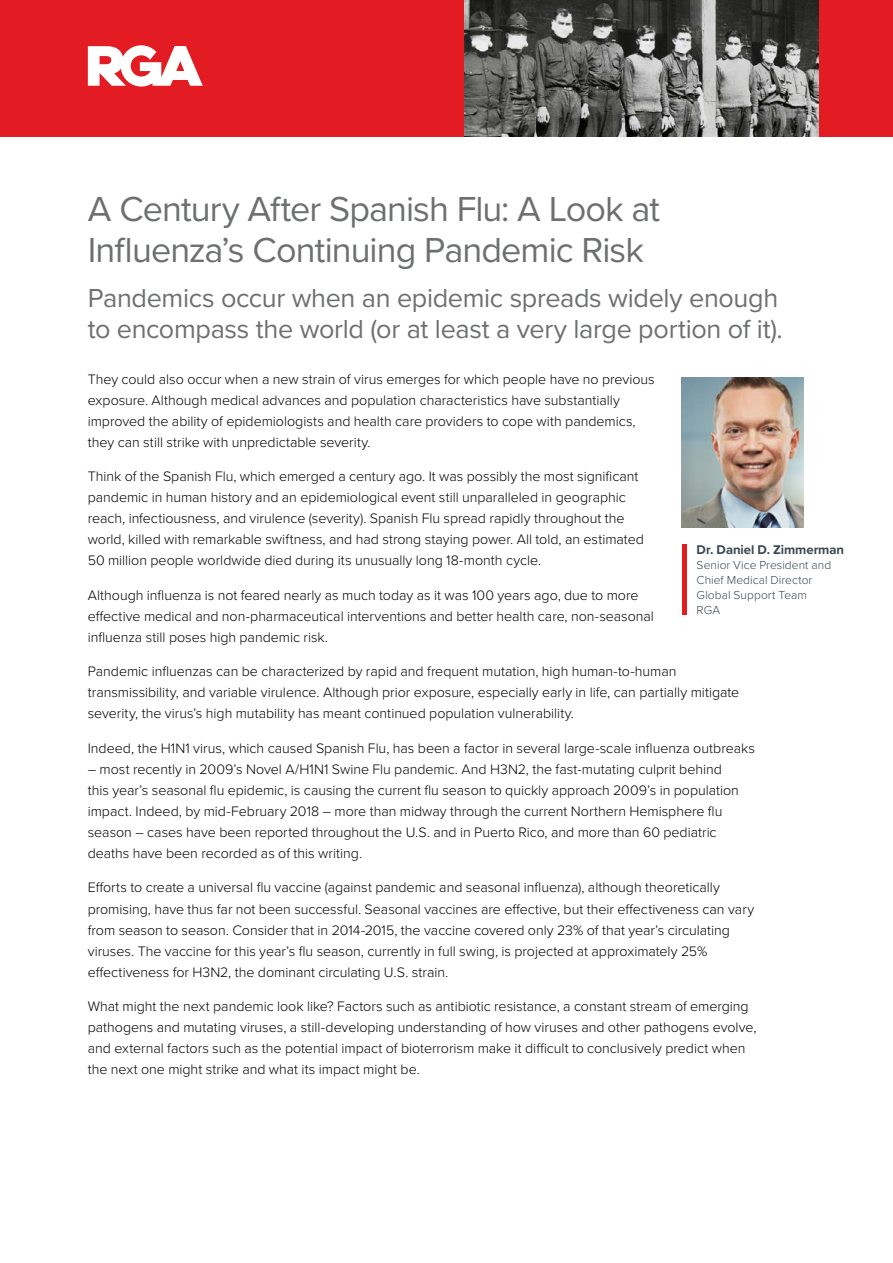
<style>
.page{position:relative;width:893px;height:1263px;background:#fff}
.page>*{position:absolute;margin:0;border:0;box-sizing:border-box;transform-origin:0 0}
.t1{font:36px/40.5px "Proxima Nova";letter-spacing:-.025em;color:#6e7070}
.t2{font:27px/31.5px "Proxima Nova";letter-spacing:-.015em;color:#6e7070}
.t3{font:300 14.25px/21px "Proxima Nova";letter-spacing:-.005em;color:#000}
.t4{font:700 13.2px "Proxima Nova";color:#39474f}
.t5{font:300 12px/15px "Proxima Nova";letter-spacing:.005em;color:#39474f}
</style>
<div class="page">
<div style="left:0;top:0;width:468px;height:136px;background:#e31b23"></div>
<div style="left:805px;top:0;width:88px;height:136px;background:#e31b23"></div>
<svg style="left:88px;top:45px;width:115px;height:42px"></svg>
<hr style="left:682px;top:544px;width:4px;height:71px;background:#e31b23">
<img style="left:682px;top:377px;width:121px;height:150px">
<img style="left:465px;top:0;width:353px;height:136px">
<h1 class="t1" style="left:88px;top:187px;width:574px">A Century After Spanish Flu: A Look at<br>Influenza’s Continuing Pandemic Risk</h1>
<h2 class="t2" style="left:88px;top:281px;width:696px">Pandemics occur when an epidemic spreads widely enough to encompass the world (or at least a very large portion of it).</h2>
<p class="t3" style="left:88px;top:368px;width:568px">They could also occur when a new strain of virus emerges for which people have no previous exposure. Although medical advances and population characteristics have substantially improved the ability of epidemiologists and health care providers to cope with pandemics, they can still strike with unpredictable severity.</p>
<p class="t3" style="left:88px;top:465px;width:558px">Think of the Spanish Flu, which emerged a century ago. It was possibly the most significant pandemic in human history and an epidemiological event still unparalleled in geographic reach, infectiousness, and virulence (severity). Spanish Flu spread rapidly throughout the world, killed with remarkable swiftness, and had strong staying power. All told, an estimated 50 million people worldwide died during its unusually long 18-month cycle.</p>
<p class="t3" style="left:88px;top:584px;width:568px">Although influenza is not feared nearly as much today as it was 100 years ago, due to more effective medical and non-pharmaceutical interventions and better health care, non-seasonal influenza still poses high pandemic risk.</p>
<p class="t3" style="left:88px;top:660px;width:653px">Pandemic influenzas can be characterized by rapid and frequent mutation, high human-to-human transmissibility, and variable virulence. Although prior exposure, especially early in life, can partially mitigate severity, the virus’s high mutability has meant continued population vulnerability.</p>
<p class="t3" style="left:88px;top:737px;width:669px">Indeed, the H1N1 virus, which caused Spanish Flu, has been a factor in several large-scale influenza outbreaks</p>
<p class="t3" style="left:88px;top:758px;width:653px">– most recently in 2009’s Novel A/H1N1 Swine Flu pandemic. And H3N2, the fast-mutating culprit behind this year’s seasonal flu epidemic, is causing the current flu season to quickly approach 2009’s in population impact. Indeed, by mid-February 2018 – more than midway through the current Northern Hemisphere flu season – cases have been reported throughout the U.S. and in Puerto Rico, and more than 60 pediatric deaths have been recorded as of this writing.</p>
<p class="t3" style="left:88px;top:876px;width:668px">Efforts to create a universal flu vaccine (against pandemic and seasonal influenza), although theoretically promising, have thus far not been successful. Seasonal vaccines are effective, but their effectiveness can vary from season to season. Consider that in 2014-2015, the vaccine covered only 23% of that year’s circulating viruses. The vaccine for this year’s flu season, currently in full swing, is projected at approximately 25% effectiveness for H3N2, the dominant circulating U.S. strain.</p>
<p class="t3" style="left:88px;top:995px;width:670px">What might the next pandemic look like? Factors such as antibiotic resistance, a constant stream of emerging pathogens and mutating viruses, a still-developing understanding of how viruses and other pathogens evolve, and external factors such as the potential impact of bioterrorism make it difficult to conclusively predict when the next one might strike and what its impact might be.</p>
<p class="t4" style="left:697px;top:540px;width:149px">Dr. Daniel D. Zimmerman</p>
<p class="t5" style="left:697px;top:557px;width:136px">Senior Vice President and<br>Chief Medical Director<br>Global Support Team<br>RGA</p>
</div>
